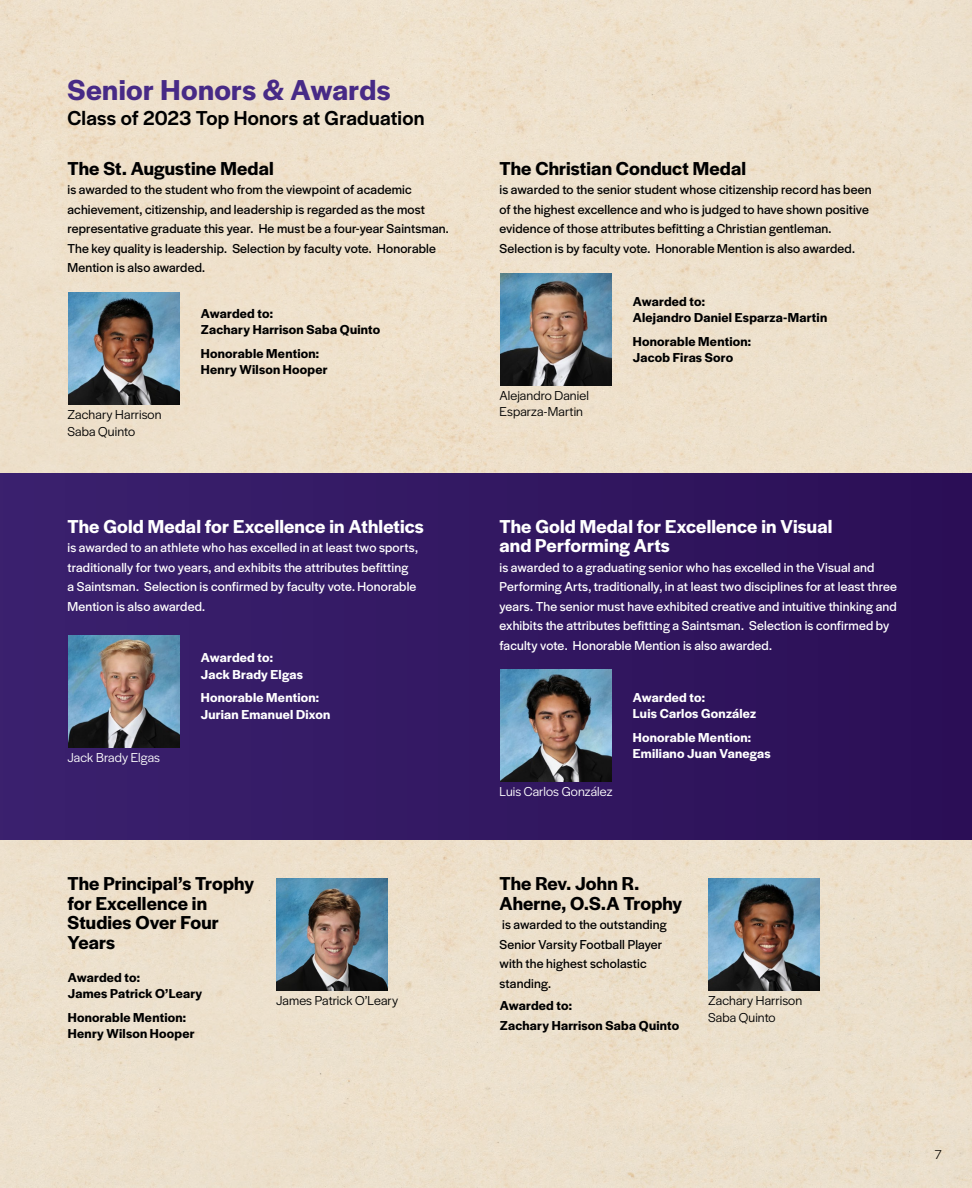
<style>
.page{position:relative;width:972px;height:1188px;background:#ede0cc}
.page>*{position:absolute;margin:0;border:0;box-sizing:border-box;transform-origin:0 0}
.t1{font:600 30px "Halyard Display";letter-spacing:.01em;color:#472a86}
.t2{font:500 21px "Halyard Display";letter-spacing:.01em;color:#000}
.t3{font:600 19.5px/19.5px "Halyard Display";letter-spacing:.005em;color:#000}
.t4{font:600 19.5px/19.5px "Halyard Display";letter-spacing:.005em;color:#fff}
.t5{font:13.5px/19.5px "Halyard Display";letter-spacing:.015em;color:#000}
.t6{font:13.5px/19.5px "Halyard Display";letter-spacing:.01em;color:#fff}
.t7{font:600 13.5px/16.5px "Halyard Display";letter-spacing:.015em;color:#000}
.t8{font:600 13.5px/16.5px "Halyard Display";letter-spacing:.015em;color:#fff}
.t9{font:13.5px/16.5px "Halyard Display";letter-spacing:.005em;color:#000}
.t10{font:13.5px "Halyard Display";letter-spacing:.005em;color:#fff}
.t11{font:300 13.5px "Halyard Display";color:#000}
</style>
<div class="page">
<div style="left:0;top:474px;width:972px;height:366px;background:#331862"></div>
<img style="left:68px;top:293px;width:111px;height:112px">
<img style="left:276px;top:879px;width:111px;height:112px">
<img style="left:709px;top:879px;width:111px;height:112px">
<img style="left:68px;top:636px;width:111px;height:112px">
<img style="left:500px;top:670px;width:111px;height:112px">
<img style="left:500px;top:273px;width:111px;height:112px">
<h1 class="t1" style="left:68px;top:68px;width:325px">Senior Honors &amp; Awards</h1>
<h2 class="t2" style="left:68px;top:103px;width:358px">Class of 2023 Top Honors at Graduation</h2>
<h3 class="t3" style="left:68px;top:157px;width:208px">The St. Augustine Medal</h3>
<p class="t5" style="left:67px;top:179px;width:383px">is awarded to the student who from the viewpoint of academic achievement, citizenship, and leadership is regarded as the most representative graduate this year. He must be a four-year Saintsman.<br>The key quality is leadership. Selection by faculty vote. Honorable Mention is also awarded.</p>
<p class="t9" style="left:67px;top:406px;width:96px">Zachary Harrison<br>Saba Quinto</p>
<p class="t7" style="left:201px;top:304px;width:181px">Awarded to:<br>Zachary Harrison Saba Quinto</p>
<p class="t7" style="left:201px;top:344px;width:128px">Honorable Mention:<br>Henry Wilson Hooper</p>
<h3 class="t4" style="left:68px;top:515px;width:358px">The Gold Medal for Excellence in Athletics</h3>
<p class="t6" style="left:67px;top:537px;width:352px">is awarded to an athlete who has excelled in at least two sports, traditionally for two years, and exhibits the attributes befitting a Saintsman. Selection is confirmed by faculty vote. Honorable Mention is also awarded.</p>
<p class="t10" style="left:68px;top:748px;width:94px">Jack Brady Elgas</p>
<p class="t8" style="left:201px;top:649px;width:104px">Awarded to:<br>Jack Brady Elgas</p>
<p class="t8" style="left:201px;top:689px;width:131px">Honorable Mention:<br>Jurian Emanuel Dixon</p>
<h3 class="t3" style="left:500px;top:157px;width:248px">The Christian Conduct Medal</h3>
<p class="t5" style="left:500px;top:179px;width:374px">is awarded to the senior student whose citizenship record has been of the highest excellence and who is judged to have shown positive evidence of those attributes befitting a Christian gentleman.<br>Selection is by faculty vote. Honorable Mention is also awarded.</p>
<p class="t9" style="left:500px;top:386px;width:91px">Alejandro Daniel<br>Esparza-Martin</p>
<p class="t7" style="left:633px;top:292px;width:196px">Awarded to:<br>Alejandro Daniel Esparza-Martin</p>
<p class="t7" style="left:633px;top:332px;width:120px">Honorable Mention:<br>Jacob Firas Soro</p>
<h3 class="t4" style="left:500px;top:515px;width:334px">The Gold Medal for Excellence in Visual and Performing Arts</h3>
<p class="t6" style="left:499px;top:557px;width:399px">is awarded to a graduating senior who has excelled in the Visual and Performing Arts, traditionally, in at least two disciplines for at least three years. The senior must have exhibited creative and intuitive thinking and exhibits the attributes befitting a Saintsman. Selection is confirmed by faculty vote. Honorable Mention is also awarded.</p>
<p class="t10" style="left:500px;top:782px;width:115px">Luis Carlos González</p>
<p class="t8" style="left:633px;top:688px;width:125px">Awarded to:<br>Luis Carlos González</p>
<p class="t8" style="left:633px;top:728px;width:139px">Honorable Mention:<br>Emiliano Juan Vanegas</p>
<h3 class="t3" style="left:68px;top:873px;width:188px">The Principal’s Trophy for Excellence in<br>Studies Over Four<br>Years</h3>
<h3 class="t3" style="left:500px;top:873px;width:184px">The Rev. John R.<br>Aherne, O.S.A Trophy</h3>
<p class="t5" style="left:500px;top:914px;width:169px">is awarded to the outstanding<br>Senior Varsity Football Player with the highest scholastic standing.</p>
<p class="t7" style="left:68px;top:968px;width:136px">Awarded to:<br>James Patrick O’Leary</p>
<p class="t7" style="left:68px;top:1008px;width:128px">Honorable Mention:<br>Henry Wilson Hooper</p>
<p class="t7" style="left:500px;top:995px;width:181px;line-height:19.5px">Awarded to:<br>Zachary Harrison Saba Quinto</p>
<p class="t9" style="left:276px;top:992px;width:124px">James Patrick O’Leary</p>
<p class="t9" style="left:708px;top:992px;width:96px">Zachary Harrison<br>Saba Quinto</p>
<p class="t11" style="left:935px;top:1145px;width:8px">7</p>
</div>
